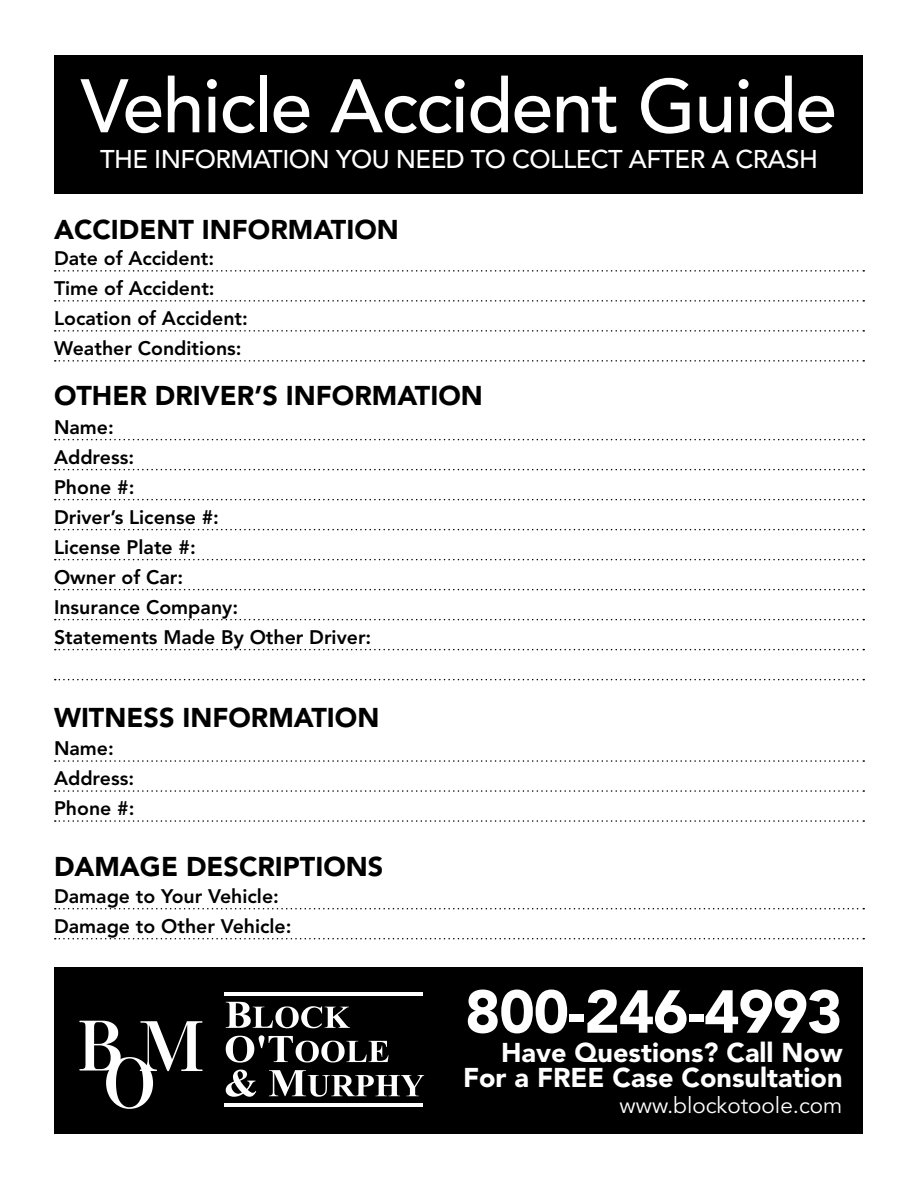
<style>
.page{position:relative;width:918px;height:1188px;background:#fff}
.page>*{position:absolute;margin:0;border:0;box-sizing:border-box;transform-origin:0 0}
.t1{font:500 75px "Avenir LT Std";letter-spacing:-.02em;color:#fff}
.t2{font:900 60px "Avenir LT Std";letter-spacing:-.02em;color:#fff}
.t3{font:900 27px "Avenir LT Std";color:#000}
.t4{font:900 27px/25.5px "Avenir LT Std";color:#fff;text-align:right}
.t5{font:500 25.5px "Avenir LT Std";letter-spacing:-.02em;color:#fff}
.t6{font:22.5px "Avenir LT Std";color:#fff}
.t7{font:800 19.5px/30px "Avenir LT Std";color:#000}
</style>
<div class="page">
<div style="left:55px;top:968px;width:808px;height:166px;background:#000"></div>
<div style="left:55px;top:55px;width:808px;height:139px;background:#000"></div>
<svg style="left:79px;top:1021px;width:124px;height:88px"></svg>
<svg style="left:226px;top:1002px;width:124px;height:26px"></svg>
<svg style="left:226px;top:1035px;width:163px;height:28px"></svg>
<svg style="left:226px;top:1070px;width:30px;height:27px"></svg>
<svg style="left:269px;top:1070px;width:155px;height:27px"></svg>
<hr style="left:224px;top:992px;width:199px;height:4px;background:#fff">
<hr style="left:224px;top:1103px;width:199px;height:4px;background:#fff">
<svg style="left:55px;top:270px;width:809px;height:2px"></svg>
<svg style="left:55px;top:300px;width:809px;height:2px"></svg>
<svg style="left:55px;top:330px;width:809px;height:2px"></svg>
<svg style="left:55px;top:360px;width:809px;height:2px"></svg>
<svg style="left:55px;top:439px;width:809px;height:1px"></svg>
<svg style="left:55px;top:469px;width:809px;height:1px"></svg>
<svg style="left:55px;top:499px;width:809px;height:1px"></svg>
<svg style="left:55px;top:529px;width:809px;height:1px"></svg>
<svg style="left:55px;top:559px;width:809px;height:1px"></svg>
<svg style="left:55px;top:589px;width:809px;height:1px"></svg>
<svg style="left:55px;top:619px;width:809px;height:1px"></svg>
<svg style="left:55px;top:649px;width:809px;height:1px"></svg>
<svg style="left:55px;top:679px;width:809px;height:1px"></svg>
<svg style="left:55px;top:760px;width:809px;height:2px"></svg>
<svg style="left:55px;top:790px;width:809px;height:2px"></svg>
<svg style="left:55px;top:820px;width:809px;height:2px"></svg>
<svg style="left:55px;top:908px;width:809px;height:1px"></svg>
<svg style="left:55px;top:938px;width:809px;height:1px"></svg>
<h1 class="t1" style="left:81px;top:63px;width:758px">Vehicle Accident Guide</h1>
<h3 class="t5" style="left:100px;top:145px;width:719px">THE INFORMATION YOU NEED TO COLLECT AFTER A CRASH</h3>
<h3 class="t3" style="left:54px;top:213px;width:346px">ACCIDENT INFORMATION</h3>
<p class="t7" style="left:54px;top:243px;width:195px">Date of Accident:<br>Time of Accident:<br>Location of Accident:<br>Weather Conditions:</p>
<h3 class="t3" style="left:54px;top:379px;width:430px">OTHER DRIVER’S INFORMATION</h3>
<p class="t7" style="left:54px;top:412px;width:319px">Name:<br>Address:<br>Phone #:<br>Driver’s License #:<br>License Plate #:<br>Owner of Car:<br>Insurance Company:<br>Statements Made By Other Driver:</p>
<h3 class="t3" style="left:54px;top:702px;width:327px">WITNESS INFORMATION</h3>
<p class="t7" style="left:54px;top:733px;width:82px">Name:<br>Address:<br>Phone #:</p>
<h3 class="t3" style="left:54px;top:850px;width:331px">DAMAGE DESCRIPTIONS</h3>
<p class="t7" style="left:54px;top:881px;width:239px">Damage to Your Vehicle:<br>Damage to Other Vehicle:</p>
<h2 class="t2" style="left:465px;top:976px;width:379px">800-246-4993</h2>
<h3 class="t4" style="left:463px;top:1039px;width:381px">Have Questions? Call Now<br>For a FREE Case Consultation</h3>
<p class="t6" style="left:620px;top:1092px;width:224px">www.blockotoole.com</p>
</div>
